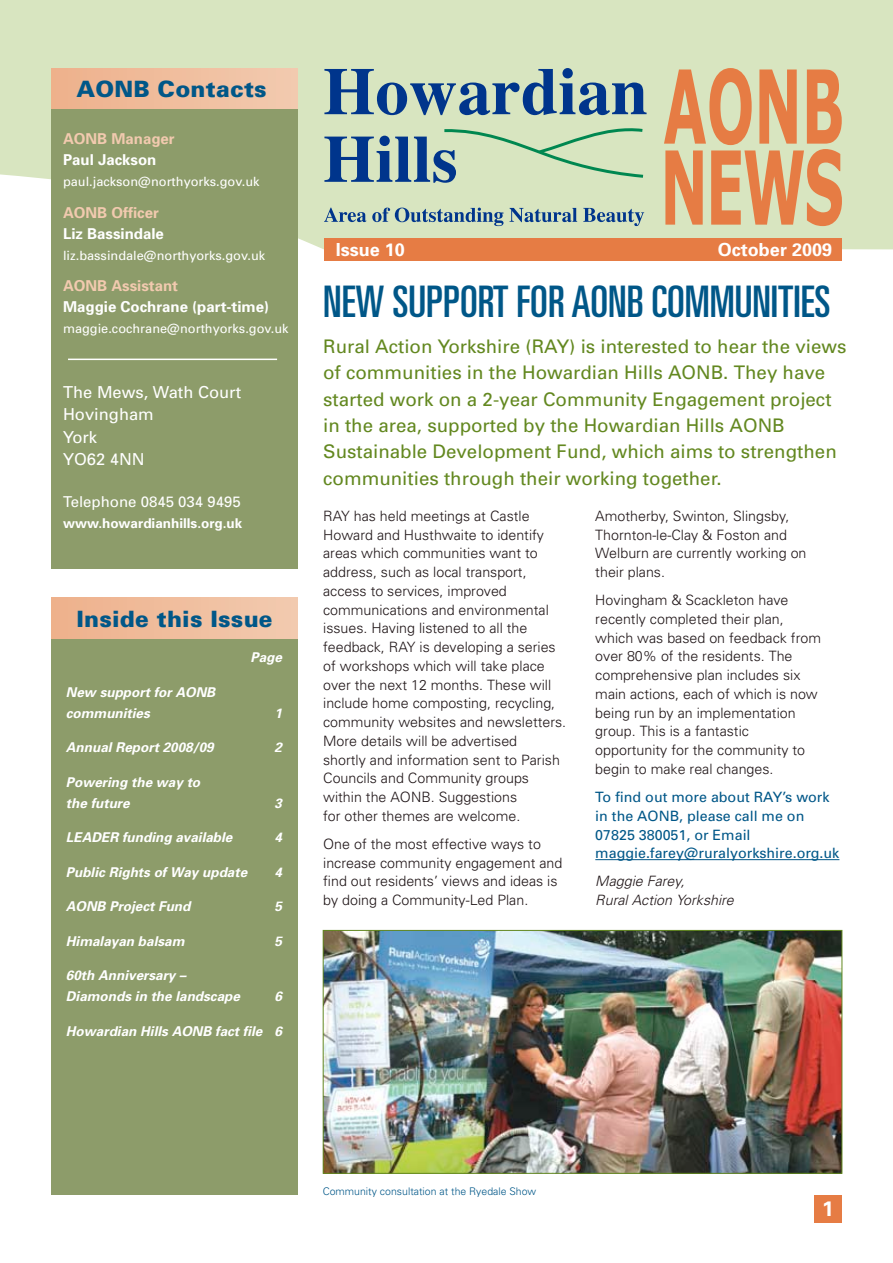
<style>
.page{position:relative;width:893px;height:1263px;background:#fff}
.page>*{position:absolute;margin:0;border:0;box-sizing:border-box;transform-origin:0 0}
.t1{font:ultra-condensed 43.5px "Univers";color:#005788}
.t2{font:900 22.5px "Univers";letter-spacing:.01em;color:#005788}
.t3{font:700 21px "Univers";color:#fff}
.t4{font:18.75px/26.2px "Univers";color:#638820}
.t5{font:700 18px "Univers";color:#fff}
.t6{font:16.5px/22.5px "Univers";color:#fff}
.t7{font:700 15px "Univers";color:#fff}
.t8{font:700 15px "Univers";color:#f2caaf}
.t9{font:15px "Univers";color:#fff}
.t10{font:300 14.25px/18.8px "Univers";color:#1f1517}
.t11{font:14.25px/18.8px "Univers";color:#005788}
.t12{font:italic 300 14.25px/18.8px "Univers";color:#1f1517}
.t13{font:italic 700 13.5px/21px "Univers";color:#fff}
.t14{font:700 13.5px "Univers";color:#fff}
.t15{font:12.75px "Univers";color:#fff}
.t16{font:300 10.5px "Univers";color:#005788}
</style>
<div class="page">
<div style="left:0;top:0;width:893px;height:249px;background:#d8e5c0"></div>
<div style="left:51px;top:81px;width:247px;height:488px;background:#8d9c6a"></div>
<svg style="left:324px;top:68px;width:323px;height:47px;background:#87a3ac"></svg>
<svg style="left:324px;top:208px;width:42px;height:14px"></svg>
<svg style="left:372px;top:208px;width:131px;height:18px;background:#96afb0"></svg>
<svg style="left:509px;top:208px;width:68px;height:14px"></svg>
<svg style="left:583px;top:208px;width:61px;height:18px"></svg>
<svg style="left:324px;top:126px;width:322px;height:57px;background:#abc5b2"></svg>
<div style="left:324px;top:238px;width:518px;height:23px;background:#e67c44"></div>
<div style="left:51px;top:68px;width:247px;height:41px;background:linear-gradient(to right,#eeb18b,#f2cab0)"></div>
<div style="left:51px;top:611px;width:247px;height:584px;background:#8d9c6a"></div>
<div style="left:814px;top:1195px;width:28px;height:27px;background:#e67c44"></div>
<div style="left:51px;top:598px;width:247px;height:41px;background:linear-gradient(to right,#eeb18b,#f2cab0)"></div>
<hr style="left:68px;top:359px;width:209px;height:1px;background:#fff">
<hr style="left:595px;top:859px;width:244px;height:1px;background:#005788">
<img style="left:325px;top:932px;width:515px;height:240px">
<div style="left:323px;top:930px;width:519px;height:244px;border:1px solid #638820"></div>
<svg style="left:664px;top:68px;width:178px;height:158px;background:#dfac7d"></svg>
<h2 class="t2" style="left:77px;top:75px;width:192px">AONB Contacts</h2>
<p class="t8" style="left:63px;top:129px;width:113px">AONB Manager</p>
<p class="t7" style="left:63px;top:150px;width:95px">Paul Jackson</p>
<p class="t15" style="left:63px;top:174px;width:198px">paul.jackson@northyorks.gov.uk</p>
<p class="t8" style="left:63px;top:203px;width:97px">AONB Officer</p>
<p class="t7" style="left:63px;top:224px;width:102px">Liz Bassindale</p>
<p class="t15" style="left:63px;top:247px;width:204px">liz.bassindale@northyorks.gov.uk</p>
<p class="t8" style="left:63px;top:276px;width:117px">AONB Assistant</p>
<p class="t7" style="left:63px;top:297px;width:207px">Maggie Cochrane (part-time)</p>
<p class="t15" style="left:63px;top:321px;width:227px">maggie.cochrane@northyorks.gov.uk</p>
<p class="t6" style="left:63px;top:380px;width:180px">The Mews, Wath Court<br>Hovingham<br>York<br>YO62 4NN</p>
<p class="t9" style="left:63px;top:492px;width:179px">Telephone 0845 034 9495</p>
<p class="t14" style="left:63px;top:515px;width:181px">www.howardianhills.org.uk</p>
<h2 class="t2" style="left:77px;top:605px;width:198px">Inside this Issue</h2>
<p class="t13" style="left:66px;top:681px;width:151px">New support for AONB communities</p>
<p class="t13" style="left:250px;top:646px;width:33px">Page</p>
<p class="t13" style="left:274px;top:702px;width:9px">1</p>
<p class="t13" style="left:66px;top:736px;width:149px">Annual Report 2008/09</p>
<p class="t13" style="left:274px;top:736px;width:9px">2</p>
<p class="t13" style="left:66px;top:771px;width:136px">Powering the way to the future</p>
<p class="t13" style="left:274px;top:792px;width:9px">3</p>
<p class="t13" style="left:66px;top:826px;width:168px">LEADER funding available</p>
<p class="t13" style="left:274px;top:826px;width:9px">4</p>
<p class="t13" style="left:66px;top:861px;width:183px">Public Rights of Way update</p>
<p class="t13" style="left:274px;top:861px;width:9px">4</p>
<p class="t13" style="left:66px;top:895px;width:126px">AONB Project Fund</p>
<p class="t13" style="left:274px;top:895px;width:9px">5</p>
<p class="t13" style="left:66px;top:930px;width:120px">Himalayan balsam</p>
<p class="t13" style="left:274px;top:930px;width:9px">5</p>
<p class="t13" style="left:66px;top:964px;width:176px">60th Anniversary –<br>Diamonds in the landscape</p>
<p class="t13" style="left:274px;top:985px;width:9px">6</p>
<p class="t13" style="left:66px;top:1020px;width:218px">Howardian Hills AONB fact file 6</p>
<p class="t5" style="left:336px;top:238px;width:71px">Issue 10</p>
<p class="t5" style="left:718px;top:238px;width:116px">October 2009</p>
<h1 class="t1" style="left:323px;top:277px;width:509px">NEW SUPPORT FOR AONB COMMUNITIES</h1>
<p class="t4" style="left:323px;top:333px;width:525px">Rural Action Yorkshire (RAY) is interested to hear the views of communities in the Howardian Hills AONB. They have started work on a 2-year Community Engagement project in the area, supported by the Howardian Hills AONB Sustainable Development Fund, which aims to strengthen communities through their working together.</p>
<p class="t10" style="left:595px;top:506px;width:213px">Amotherby, Swinton, Slingsby,<br>Thornton-le-Clay &amp; Foston and<br>Welburn are currently working on their plans.</p>
<p class="t10" style="left:595px;top:590px;width:227px">Hovingham &amp; Scackleton have recently completed their plan, which was based on feedback from over 80% of the residents. The comprehensive plan includes six main actions, each of which is now being run by an implementation group. This is a fantastic opportunity for the community to begin to make real changes.</p>
<p class="t11" style="left:595px;top:787px;width:246px">To find out more about RAY’s work in the AONB, please call me on<br>07825 380051, or Email maggie.farey@ruralyorkshire.org.uk</p>
<p class="t12" style="left:595px;top:871px;width:140px">Maggie Farey,<br>Rural Action Yorkshire</p>
<p class="t10" style="left:323px;top:506px;width:245px">RAY has held meetings at Castle Howard and Husthwaite to identify areas which communities want to address, such as local transport, access to services, improved communications and environmental issues. Having listened to all the feedback, RAY is developing a series of workshops which will take place over the next 12 months. These will include home composting, recycling, community websites and newsletters.<br>More details will be advertised<br>shortly and information sent to Parish Councils and Community groups within the AONB. Suggestions<br>for other themes are welcome.</p>
<p class="t10" style="left:323px;top:834px;width:241px">One of the most effective ways to increase community engagement and find out residents’ views and ideas is by doing a Community-Led Plan.</p>
<p class="t16" style="left:323px;top:1185px;width:215px">Community consultation at the Ryedale Show</p>
<h3 class="t3" style="left:822px;top:1195px;width:13px">1</h3>
</div>
